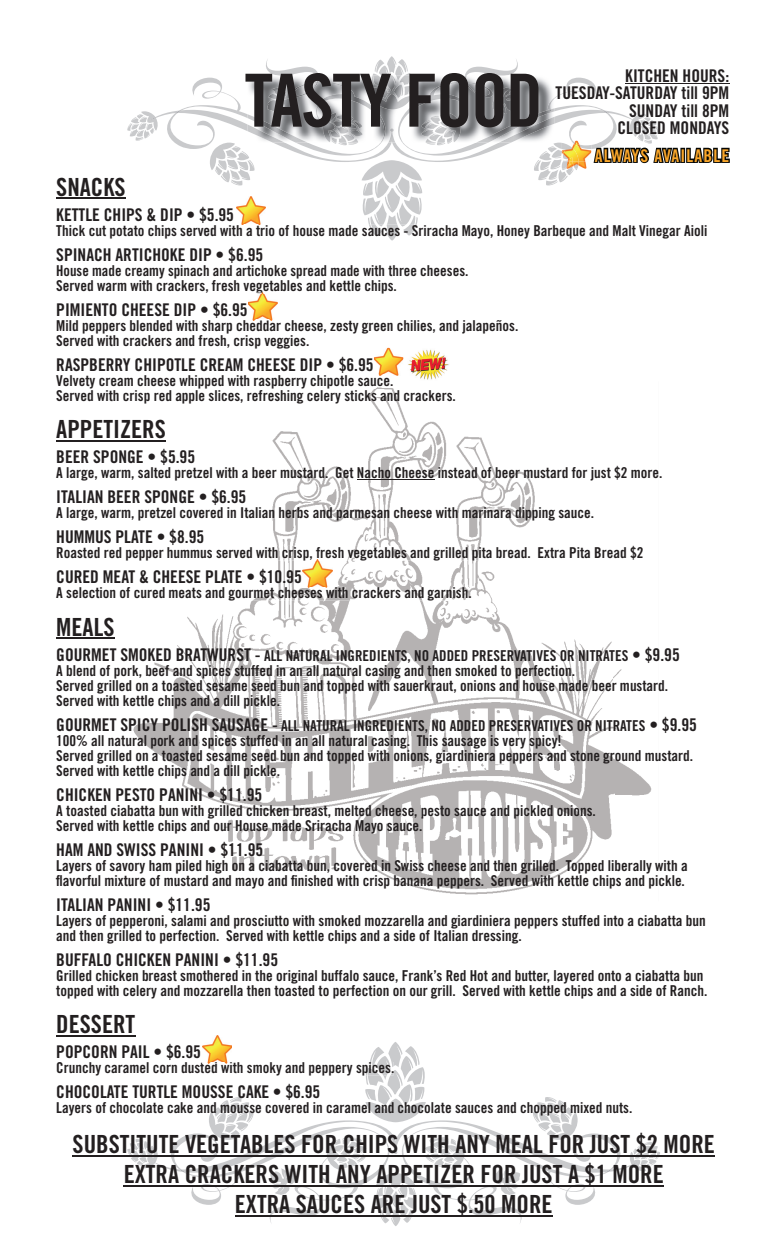
<style>
.page{position:relative;width:765px;height:1260px;background:#fff}
.page>*{position:absolute;margin:0;border:0;box-sizing:border-box;transform-origin:0 0}
.t1{font:73.25px "Trade Gothic Bold Cond Twenty";letter-spacing:-.02em;color:#231f20}
.t2{font:25px/30px "Trade Gothic Bold Cond Twenty";color:#231f20;text-align:center}
.t3{font:17.5px/17.5px "Trade Gothic Bold Cond Twenty";color:#231f20;text-align:right}
.t4{font:17.5px "Trade Gothic Bold Cond Twenty";letter-spacing:.07em;color:#f9a62a}
.t5{font:15px/15px "Trade Gothic Bold Cond Twenty";color:#231f20}
.s1{font-size:17.5px}
.s2{color:#423c39}
</style>
<div class="page">
<img style="left:129px;top:388px;width:523px;height:507px">
<img style="left:129px;top:546px;width:514px;height:15px">
<img style="left:129px;top:587px;width:342px;height:14px">
<hr style="left:56px;top:197px;width:70px;height:2px;background:#231f20">
<hr style="left:56px;top:440px;width:110px;height:1px;background:#231f20">
<hr style="left:357px;top:479px;width:77px;height:1px;background:#231f20">
<hr style="left:56px;top:637px;width:59px;height:2px;background:#231f20">
<hr style="left:56px;top:1035px;width:79px;height:1px;background:#231f20">
<hr style="left:73px;top:1155px;width:642px;height:1px;background:#231f20">
<hr style="left:124px;top:1185px;width:540px;height:1px;background:#231f20">
<svg style="left:127px;top:56px;width:603px;height:185px"></svg>
<img style="left:236px;top:197px;width:30px;height:29px">
<img style="left:248px;top:292px;width:30px;height:29px">
<img style="left:303px;top:561px;width:29px;height:26px">
<svg style="left:303px;top:560px;width:29px;height:1px"></svg>
<svg style="left:303px;top:587px;width:29px;height:1px"></svg>
<img style="left:213px;top:1035px;width:9px;height:7px">
<svg style="left:127px;top:1042px;width:534px;height:184px"></svg>
<img style="left:408px;top:349px;width:41px;height:31px">
<img style="left:374px;top:348px;width:29px;height:28px">
<svg style="left:374px;top:375px;width:19px;height:1px"></svg>
<h1 class="t1" style="left:245px;top:74px;width:300px">TASTY FOOD</h1>
<p class="t3" style="left:556px;top:68px;width:175px">KITCHEN HOURS:<br>TUESDAY-SATURDAY till 9PM<br>SUNDAY till 8PM<br>CLOSED MONDAYS</p>
<p class="t4" style="left:595px;top:149px;width:136px">ALWAYS AVAILABLE</p>
<h2 class="t2" style="left:56px;top:174px;width:71px">SNACKS</h2>
<p class="t3" style="left:56px;top:207px;width:179px">KETTLE CHIPS &amp; DIP • $5.95</p>
<p class="t5" style="left:56px;top:224px;width:653px">Thick cut potato chips served wit a trio of house made sauces - Sriracha Mayo, Honey Barbeque and Malt Vinegar Aioli</p>
<p class="t3" style="left:56px;top:247px;width:209px">SPINACH ARTICHOKE DIP • $6.95</p>
<p class="t5" style="left:56px;top:264px;width:414px">House made creamy spinach and artichoke spread made with three cheeses.<br>Served warm with crackers, fresh ve etables and kettle chips.</p>
<p class="t3" style="left:56px;top:302px;width:193px">PIMIENTO CHEESE DIP • $6.95</p>
<p class="t5" style="left:56px;top:319px;width:464px">Mild peppers blended with sharp c e ar cheese, zesty green chilies, and jalapeños.<br>Served with crackers and fresh, crisp veggies.</p>
<p class="t3" style="left:56px;top:357px;width:319px">RASPBERRY CHIPOTLE CREAM CHEESE DIP • $6.95</p>
<p class="t5" style="left:56px;top:374px;width:401px">Velvety cream cheese whipped with raspberry chipotle sauce.<br>Served with crisp red apple slices, refreshing celery sticks and crackers.</p>
<h2 class="t2" style="left:56px;top:416px;width:111px">APPETIZERS</h2>
<p class="t3" style="left:56px;top:449px;width:140px">BEER SPONGE • $5.95</p>
<p class="t5" style="left:56px;top:466px;width:608px">A large, warm, salted pretzel with a beer mustard. Get Nacho Cheese instead of beer mustard for just $2 more.</p>
<p class="t3" style="left:56px;top:489px;width:192px">ITALIAN BEER SPONGE • $6.95</p>
<p class="t5" style="left:56px;top:506px;width:539px">A large, warm, pretzel covered in Italian herbs and parmesan cheese with marinara dipping sauce.</p>
<p class="t3" style="left:56px;top:529px;width:150px">HUMMUS PLATE • $8.95</p>
<p class="t5" style="left:56px;top:546px;width:589px">Roasted red pepper hummus served with cris fresh vegetables and grilled pita bread. Extra Pita Bread $2</p>
<p class="t3" style="left:56px;top:569px;width:247px">CURED MEAT &amp; CHEESE PLATE • $10.95</p>
<p class="t5" style="left:56px;top:586px;width:417px">A selection of cured meats and gourmet cheeses with crackers and garnish.</p>
<h2 class="t2" style="left:56px;top:614px;width:60px">MEALS</h2>
<p class="t5" style="left:56px;top:649px;width:625px"><span class="s1">GOURMET SMOKED BRATWURST -</span> ALL NATURAL INGREDIENTS, NO ADDED PRESERVATIVES OR NITRATES <span class="s1">• $9.95<br></span>A blend of pork, beef and spices stuffed in an all natural casing and then smoked to perfection.<br>Served grilled on a toasted sesame seed bun and topped with sauerkraut, onions and house made beer mustard.<br>Served with kettle chips and a dill pickle.</p>
<p class="t5" style="left:56px;top:719px;width:642px"><span class="s1">GOURMET SPICY POLISH SAUSAGE -</span> ALL NATURAL INGREDIENTS, NO ADDED PRESERVATIVES OR NITRATES <span class="s1">• $9.95<br></span>100% all natural pork and spices stuffed in an all natural casing. This sausage is very spicy!<br>Served grilled on a toasted sesame seed bun and topped with onions, giardiniera peppers and stone ground mustard.<br>Served with kettle chips and a dill pickle.</p>
<p class="t3" style="left:56px;top:787px;width:208px">CHICKEN PESTO PANINI • $11.95</p>
<p class="t5" style="left:56px;top:804px;width:541px">A toasted ciabatta bun with grilled chicken breast, melted cheese, pesto sauce and pickled onions.<br>Served with kettle chips and our House made Sriracha Mayo sauce.</p>
<p class="t3" style="left:56px;top:842px;width:208px">HAM AND SWISS PANINI • $11.95</p>
<p class="t5" style="left:56px;top:859px;width:633px">Layers of savory ham piled high on a ciabatta bun, covered in Swiss cheese and then grilled. Topped liberally with a flavorful mixture of mustard and mayo and finished with crisp banana peppers. Served with kettle chips and pickle.</p>
<p class="t3" style="left:56px;top:897px;width:156px">ITALIAN PANINI • $11.95</p>
<p class="t5" style="left:56px;top:914px;width:651px">Layers of pepperoni, salami and prosciutto with smoked mozzarella and giardiniera peppers stuffed into a ciabatta bun and then grilled to perfection. Served with kettle chips and a side of Italian dressing.</p>
<p class="t3" style="left:56px;top:952px;width:223px">BUFFALO CHICKEN PANINI • $11.95</p>
<p class="t5" style="left:56px;top:969px;width:653px">Grilled chicken breast smothered in the original buffalo sauce, Frank’s Red Hot and butter, layered onto a ciabatta bun topped with celery and mozzarella then toasted to perfection on our grill. Served with kettle chips and a side of Ranch.</p>
<h2 class="t2" style="left:56px;top:1011px;width:81px">DESSERT</h2>
<p class="t3" style="left:56px;top:1044px;width:146px">POPCORN PAIL • $6.95</p>
<p class="t5" style="left:56px;top:1061px;width:340px">Crunchy caramel corn dus e w th smoky and peppery spices.</p>
<p class="t3" style="left:56px;top:1084px;width:266px">CHOCOLATE TURTLE MOUSSE CAKE • $6.95</p>
<p class="t5" style="left:56px;top:1101px;width:578px">Layers of chocolate cake and mousse covered in caramel and chocolate sauces and chopped mixed nuts.</p>
<h2 class="t2" style="left:73px;top:1131px;width:644px">SUBSTITUTE VEGETABLES FOR CHIPS WITH ANY MEAL FOR JUST $2 MORE<br>EXTRA CRACKERS WITH ANY APPETIZER FOR JUST A $1 MORE<br>EXTRA SAUCES ARE JUST $.50 MORE</h2>
<p class="t5" style="left:236px;top:224px;width:8px">h</p>
<p class="t5" style="left:256px;top:279px;width:8px">g</p>
<p class="t5" style="left:243px;top:319px;width:28px">h dd</p>
<p class="t5" style="left:303px;top:546px;width:11px">p,</p>
<p class="t5" style="left:200px;top:1061px;width:34px">t<span class="s2">d</span> i</p>
</div>
